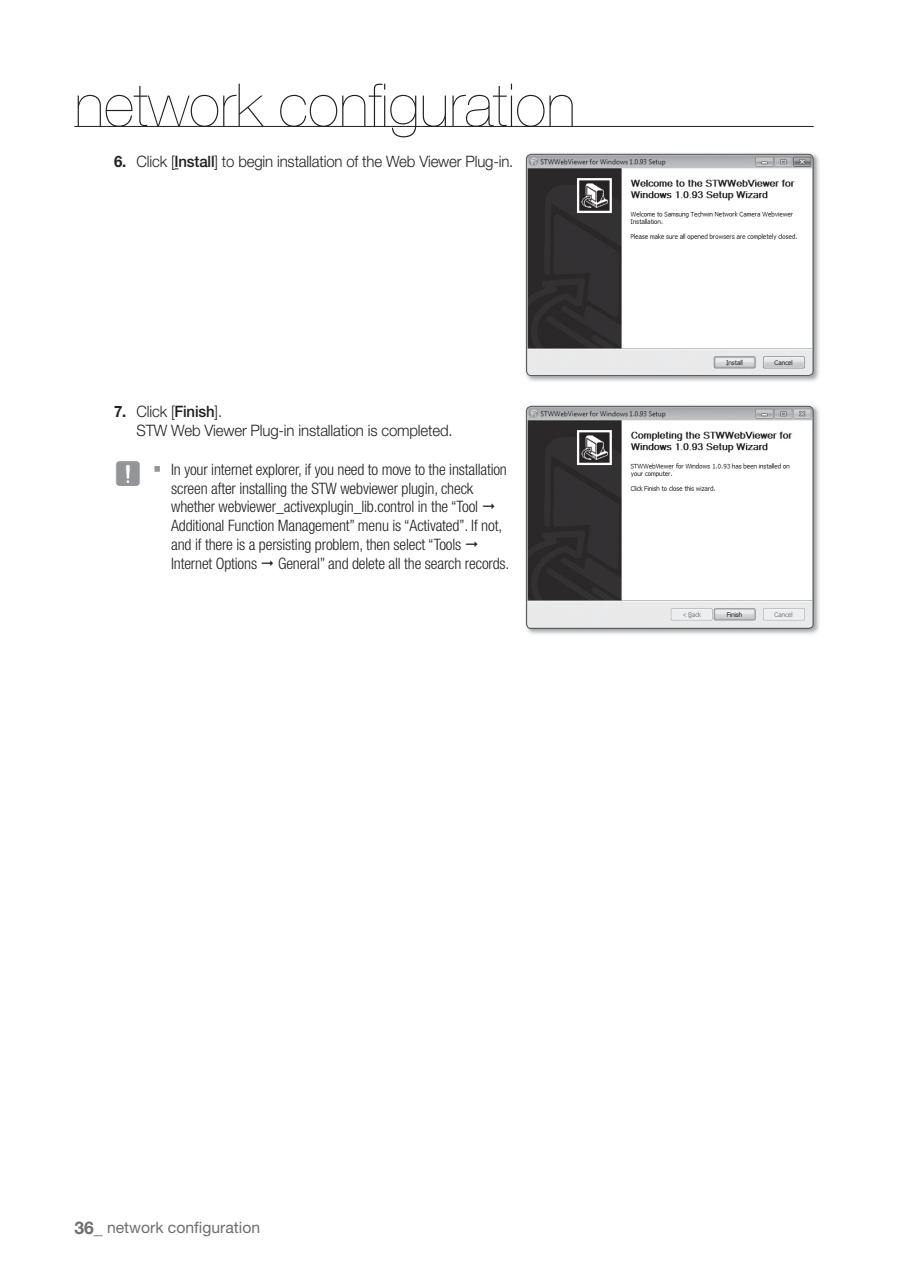
<style>
.page{position:relative;width:903px;height:1275px;background:#fff}
.page>*{position:absolute;margin:0;border:0;box-sizing:border-box;transform-origin:0 0}
.t1{font:200 59.5px "Helvetica Neue cp";color:#231f20}
.t2{font:300 condensed 15.75px/18.9px "Helvetica Neue cp";letter-spacing:-.01em;color:#231f20}
.t3{font:300 15.75px/18.9px "Helvetica Neue cp";letter-spacing:-.01em;color:#231f20;scale:.95 1}
.t4{font:15.75px "Helvetica Neue cp";color:#6d6e70}
.s1{font-weight:700}
.s2{font-weight:500}
.s3{font-family:"SIBD P1400";font-weight:400;font-stretch:normal;font-size:28px;color:#939598}
.s4{font-weight:700;font-size:17.5px}
</style>
<div class="page">
<hr style="left:74px;top:126px;width:740px;height:1px;background:#231f20">
<img style="left:525px;top:153px;width:294px;height:229px">
<img style="left:526px;top:154px;width:287px;height:222px;border-radius:5px">
<div style="left:526px;top:154px;width:288px;height:222px;border:1px solid #58595b;border-radius:5px"></div>
<img style="left:525px;top:405px;width:294px;height:229px">
<img style="left:526px;top:406px;width:287px;height:222px;border-radius:5px">
<div style="left:526px;top:406px;width:288px;height:223px;border:1px solid #58595b;border-radius:5px"></div>
<h1 class="t1" style="left:74px;top:84px;width:503px">network configuration</h1>
<p class="t3" style="left:114px;top:154px;width:422px"><span class="s1">6.</span> Click [<span class="s2">Install</span>] to begin installation of the Web Viewer Plug-in.</p>
<p class="t3" style="left:136px;top:403px;width:334px;text-indent:-22px"><span class="s1">7.</span> Click [<span class="s2">Finish</span>].<br>STW Web Viewer Plug-in installation is completed.</p>
<p class="t2" style="left:171px;top:461px;width:337px;text-indent:-57px"><span class="s3">J</span> In your internet explorer, if you need to move to the installation screen after installing the STW webviewer plugin, check whether webviewer_activexplugin_lib.control in the “Tool Additional Function Management” menu is “Activated”. If not, and if there is a persisting problem, then select “Tools<br>Internet Options</p>
<p class="t2" style="left:278px;top:555px;width:233px">General” and delete all the search records.</p>
<p class="t4" style="left:74px;top:1222px;width:187px"><span class="s4">36_</span> network configuration</p>
</div>
